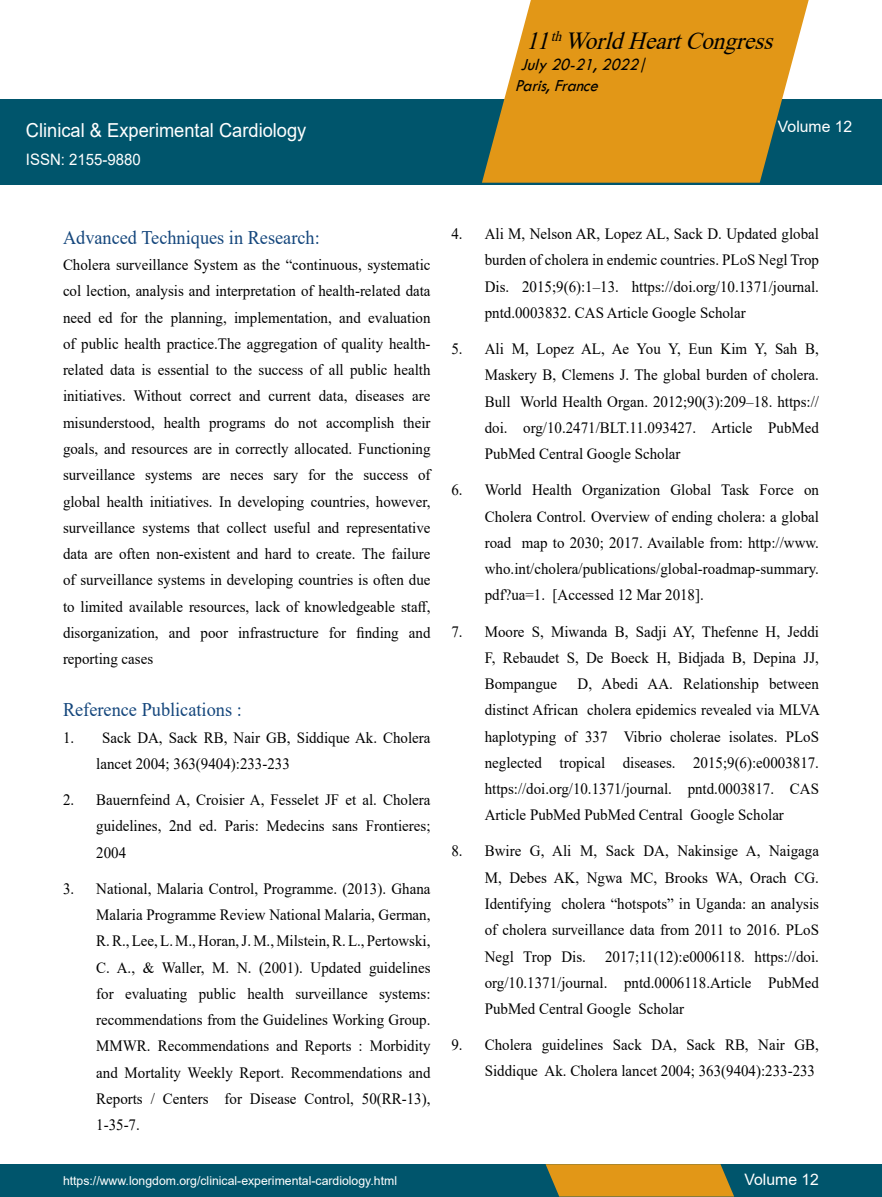
<style>
.page{position:relative;width:882px;height:1197px;background:#fff}
.page>*{position:absolute;margin:0;border:0;box-sizing:border-box;transform-origin:0 0}
.t1{font:italic 24.5px "Times New Roman";color:#000;scale:.95 1}
.t2{font:19.25px "Times New Roman";color:#14467c;scale:.95 1}
.t3{font:19.25px "Arial";color:#fff;scale:.95 1}
.t4{font:italic 17.5px/21px "Tw Cen";color:#000;scale:.95 1}
.t5{font:15.75px/26.2px "Times New Roman";color:#000;text-align:justify;scale:.95 1}
.t6{font:15.75px "Arial";color:#fff}
.t7{font:15.75px "Arial";color:#fff;scale:.95 1}
.t8{font:12.25px "Arial";color:#fff}
</style>
<div class="page">
<div style="left:0;top:1164px;width:882px;height:33px;background:#00556c"></div>
<svg style="left:546px;top:1164px;width:188px;height:33px;background:#ce911e"></svg>
<div style="left:0;top:99px;width:882px;height:85px;background:#00556c"></div>
<svg style="left:482px;top:0;width:327px;height:183px;background:#d49a2f"></svg>
<p class="t3" style="left:26px;top:117px;width:297px">Clinical &amp; Experimental Cardiology</p>
<p class="t7" style="left:26px;top:148px;width:122px">ISSN: 2155-9880</p>
<h1 class="t1" style="left:526px;top:23px;width:270px">11<sup>th</sup>WorldHeartCongress</h1>
<p class="t4" style="left:515px;top:54px;width:146px;text-indent:6px">July20-21,2022|<br>Paris,France</p>
<p class="t6" style="left:778px;top:115px;width:76px">Volume 12</p>
<p class="t2" style="left:63px;top:224px;width:272px">Advanced Techniques in Research:</p>
<p class="t5" style="left:63px;top:251px;width:388px">Cholera surveillance System as the “continuous, systematic col lection, analysis and interpretation of health-related data need ed for the planning, implementation, and evaluation of public health practice.The aggregation of quality health&shy;related data is essential to the success of all public health initiatives. Without correct and current data, diseases are misunderstood, health programs do not accomplish their goals, and resources are in correctly allocated. Functioning surveillance systems are neces sary for the success of global health initiatives. In developing countries, however, surveillance systems that collect useful and representative data are often non-existent and hard to create. The failure of surveillance systems in developing countries is often due to limited available resources, lack of knowledgeable staff, disorganization, and poor infrastructure for finding and reporting cases</p>
<p class="t2" style="left:63px;top:696px;width:190px">Reference Publications :</p>
<p class="t5" style="left:96px;top:724px;width:353px;text-indent:-33px">1. Sack DA, Sack RB, Nair GB, Siddique Ak. Cholera lancet 2004; 363(9404):233-233</p>
<p class="t5" style="left:96px;top:786px;width:353px;text-indent:-33px">2. Bauernfeind A, Croisier A, Fesselet JF et al. Cholera guidelines, 2nd ed. Paris: Medecins sans Frontieres; 2004</p>
<p class="t5" style="left:96px;top:875px;width:353px;text-indent:-33px">3. National, Malaria Control, Programme. (2013). Ghana Malaria Programme Review National Malaria, German, R. R., Lee, L. M., Horan, J. M., Milstein, R. L., Pertowski, C. A., &amp; Waller, M. N. (2001). Updated guidelines for evaluating public health surveillance systems: recommendations from the Guidelines Working Group.<br>MMWR. Recommendations and Reports : Morbidity and Mortality Weekly Report. Recommendations and Reports / Centers for Disease Control, 50(RR-13), 1-35-7.</p>
<p class="t8" style="left:63px;top:1172px;width:336px">https://www.longdom.org/clinical-experimental-cardiology.html</p>
<p class="t5" style="left:485px;top:220px;width:353px;text-indent:-33px">4. Ali M, Nelson AR, Lopez AL, Sack D. Updated global burden of cholera in endemic countries. PLoS Negl Trop Dis. 2015;9(6):1–13. https://doi.org/10.1371/journal. pntd.0003832. CAS Article Google Scholar</p>
<p class="t5" style="left:485px;top:335px;width:353px;text-indent:-33px">5. Ali M, Lopez AL, Ae You Y, Eun Kim Y, Sah B, Maskery B, Clemens J. The global burden of cholera.<br>Bull World Health Organ. 2012;90(3):209–18. https:// doi. org/10.2471/BLT.11.093427. Article PubMed PubMed Central Google Scholar</p>
<p class="t5" style="left:485px;top:476px;width:353px;text-indent:-33px">6. World Health Organization Global Task Force on Cholera Control. Overview of ending cholera: a global road map to 2030; 2017. Available from: http://www. who.int/cholera/publications/global-roadmap-summary. pdf?ua=1. [Accessed 12 Mar 2018].</p>
<p class="t5" style="left:485px;top:618px;width:353px;text-indent:-33px">7. Moore S, Miwanda B, Sadji AY, Thefenne H, Jeddi F, Rebaudet S, De Boeck H, Bidjada B, Depina JJ, Bompangue</p>
<p class="t5" style="left:485px;top:670px;width:354px;text-indent:93px">D, Abedi AA. Relationship between distinct African cholera epidemics revealed via MLVA haplotyping of 337 Vibrio cholerae isolates. PLoS neglected tropical diseases. 2015;9(6):e0003817. https://doi.org/10.1371/journal. pntd.0003817. CAS Article PubMed PubMed Central Google Scholar</p>
<p class="t5" style="left:485px;top:838px;width:353px;text-indent:-33px">8. Bwire G, Ali M, Sack DA, Nakinsige A, Naigaga M, Debes AK, Ngwa MC, Brooks WA, Orach CG.<br>Identifying cholera “hotspots” in Uganda: an analysis of cholera surveillance data from 2011 to 2016. PLoS Negl Trop Dis. 2017;11(12):e0006118. https://doi. org/10.1371/journal. pntd.0006118.Article PubMed PubMed Central Google Scholar</p>
<p class="t5" style="left:452px;top:1031px;width:388px;text-align:right">9. Cholera guidelines Sack DA, Sack RB, Nair GB,<br>Siddique Ak. Cholera lancet 2004; 363(9404):233-233</p>
<p class="t6" style="left:745px;top:1169px;width:76px">Volume 12</p>
</div>
